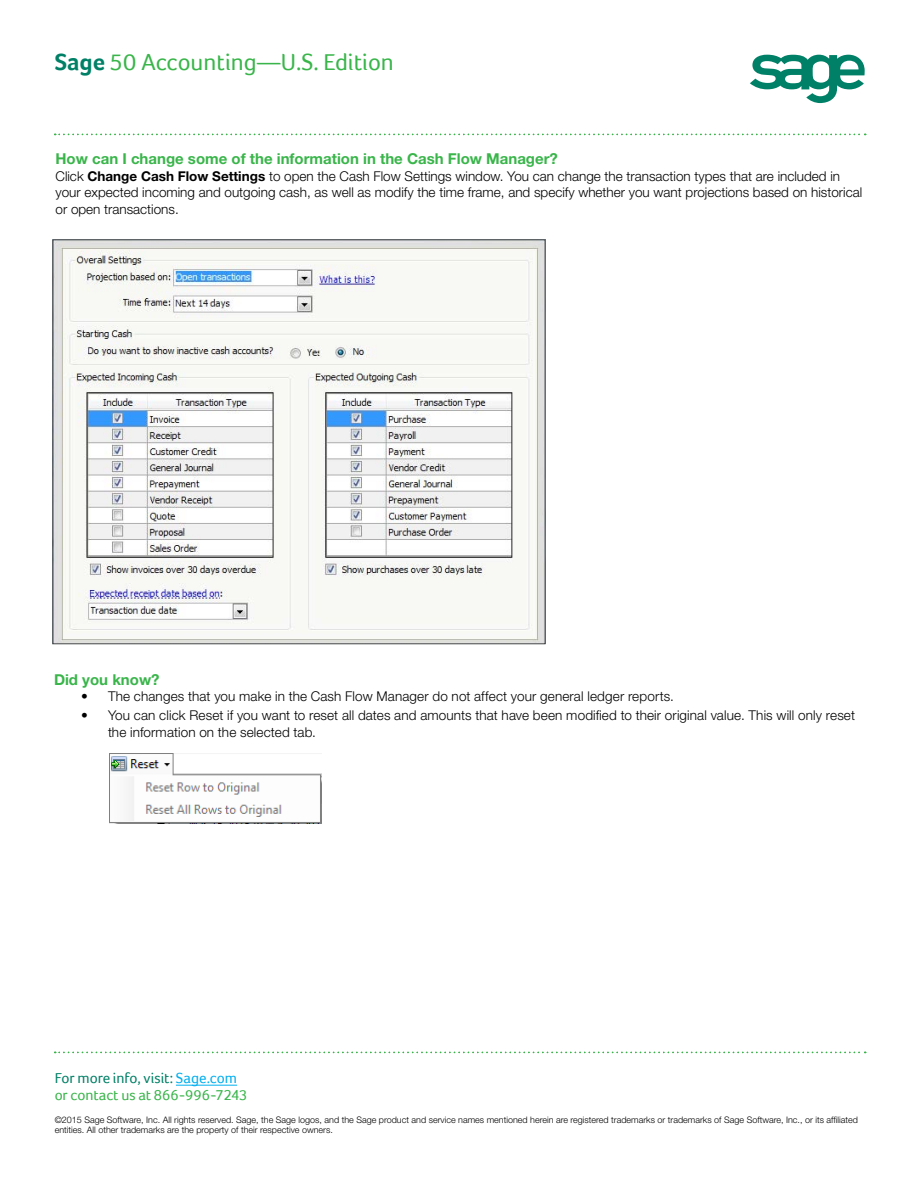
<style>
.page{position:relative;width:918px;height:1188px;background:#fff}
.page>*{position:absolute;margin:0;border:0;box-sizing:border-box;transform-origin:0 0}
.t1{font:24px "Foco";color:#39b54a}
.t2{font:700 15px "Helvetica Neue LT Std";color:#39b54a}
.t3{font:15px/16.5px "Foco";letter-spacing:-.005em;color:#39b54a}
.t4{font:300 13.5px/16.5px "Helvetica Neue LT Std";color:#000}
.t5{font:300 9px/10.8px "Helvetica Neue LT Std";color:#000}
.s1{font-weight:700;color:#008066}
.s2{font-weight:700}
.s3{color:#008066}
.s4{color:#00aeef}
</style>
<div class="page">
<hr style="left:176px;top:1085px;width:61px;height:1px;background:#00aeef">
<svg style="left:750px;top:55px;width:115px;height:48px"></svg>
<svg style="left:55px;top:134px;width:811px;height:1px"></svg>
<svg style="left:55px;top:1052px;width:811px;height:1px"></svg>
<img style="left:55px;top:242px;width:488px;height:400px">
<img style="left:110px;top:753px;width:212px;height:70px">
<h1 class="t1" style="left:55px;top:49px;width:341px"><span class="s1">Sage</span> 50 Accounting—U.S. Edition</h1>
<p class="t2" style="left:56px;top:149px;width:504px">How can I change some of the information in the Cash Flow Manager?</p>
<p class="t4" style="left:56px;top:167px;width:808px">Click <span class="s2">Change Cash Flow Settings</span> to open the Cash Flow Settings window. You can change the transaction types that are included in your expected incoming and outgoing cash, as well as modify the time frame, and specify whether you want projections based on historical or open transactions.</p>
<p class="t2" style="left:54px;top:671px;width:107px">Did you know?</p>
<p class="t4" style="left:81px;top:688px;width:595px">• The changes that you make in the Cash Flow Manager do not affect your general ledger reports.</p>
<p class="t4" style="left:108px;top:707px;width:749px;text-indent:-27px">• You can click Reset if you want to reset all dates and amounts that have been modified to their original value. This will only reset the information on the selected tab.</p>
<p class="t3" style="left:55px;top:1070px;width:194px"><span class="s3">For more info, visit:</span> <span class="s4">Sage.com </span>or contact us at 866-996-7243</p>
<p class="t5" style="left:55px;top:1114px;width:805px">©2015 Sage Software, Inc. All rights reserved. Sage, the Sage logos, and the Sage product and service names mentioned herein are registered trademarks or trademarks of Sage Software, Inc., or its affiliated entities. All other trademarks are the property of their respective owners.</p>
</div>
